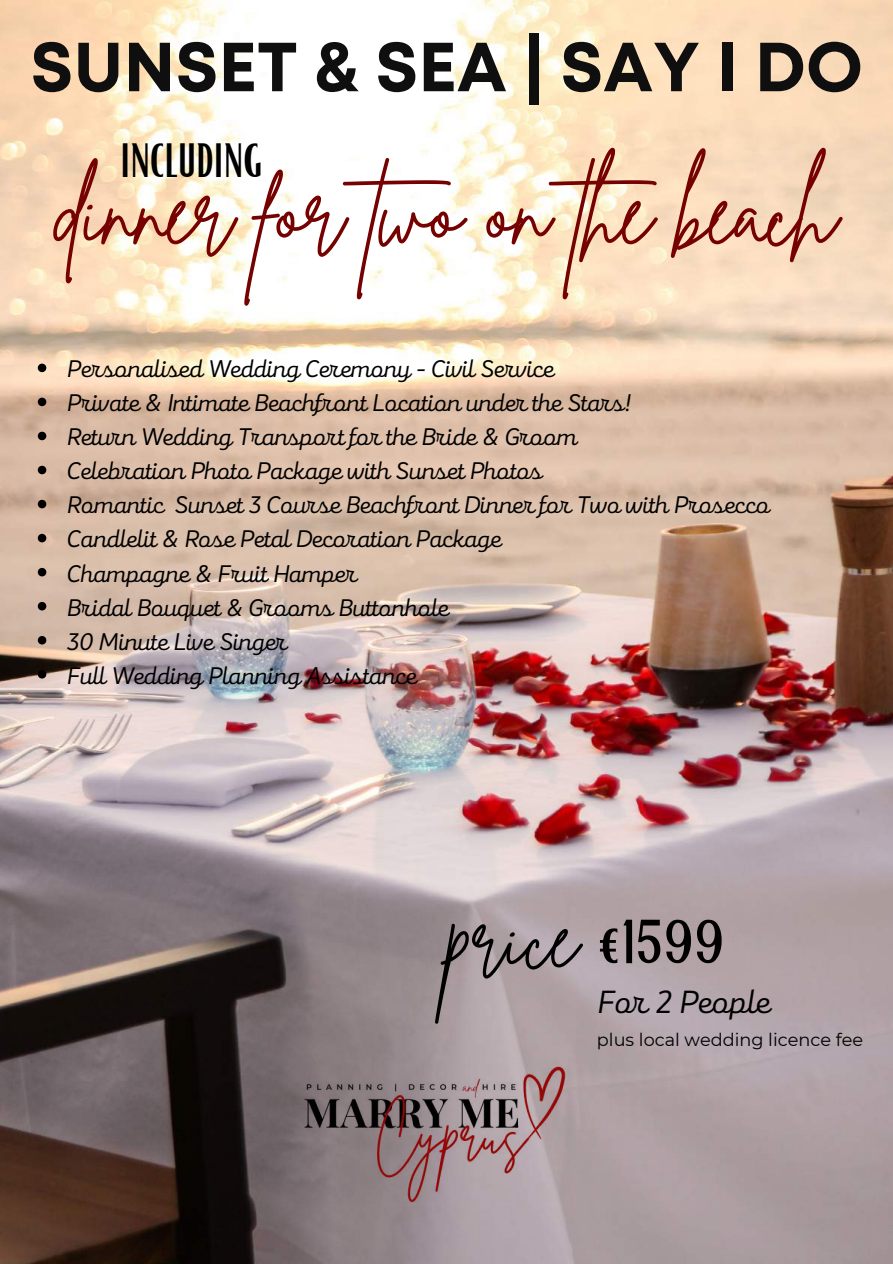
<style>
.page{position:relative;width:893px;height:1264px;background:#fff}
.page>*{position:absolute;margin:0;border:0;box-sizing:border-box;transform-origin:0 0}
.t1{font:96.15px "Brittany Signature";letter-spacing:-.025em;color:#760101}
.t2{font:85.35px "Brittany Signature";color:#000}
.t3{font:700 69.15px "Mont";color:#100f0f}
.t4{font:46.5px "Bright";color:#000}
.t5{font:33.3px "Mixa";color:#000}
.t6{font:24.9px/34px "Mixa";color:#000}
.t7{font:17.7px "Montserrat";color:#000}
.s1{font-family:"Bright";font-size:60px}
</style>
<div class="page">
<img style="left:0;top:0;width:892px;height:1263px">
<svg style="left:38px;top:363px;width:8px;height:9px"></svg>
<svg style="left:38px;top:397px;width:8px;height:9px"></svg>
<svg style="left:38px;top:432px;width:8px;height:8px"></svg>
<svg style="left:38px;top:466px;width:8px;height:8px"></svg>
<svg style="left:38px;top:500px;width:8px;height:8px"></svg>
<svg style="left:38px;top:534px;width:8px;height:8px"></svg>
<svg style="left:38px;top:568px;width:8px;height:8px"></svg>
<svg style="left:38px;top:602px;width:8px;height:8px"></svg>
<svg style="left:38px;top:636px;width:8px;height:8px"></svg>
<svg style="left:38px;top:670px;width:8px;height:8px"></svg>
<img style="left:278px;top:1029px;width:299px;height:201px">
<h3 class="t3" style="left:30px;top:41px;width:834px">SUNSET &amp; SEA | SAY I DO</h3>
<h3 class="t4" style="left:120px;top:130px;width:143px">INCLUDING</h3>
<h1 class="t1" style="left:56px;top:148px;width:783px">dinner for two on the beach</h1>
<p class="t6" style="left:67px;top:350px;width:704px">Personalised Wedding Ceremony - Civil Service<br>Private &amp; Intimate Beachfront Location under the Stars!<br>Return Wedding Transport for the Bride &amp; Groom<br>Celebration Photo Package with Sunset Photos<br>Romantic Sunset 3 Course Beachfront Dinner for Two with Prosecco Candlelit &amp; Rose Petal Decoration Package<br>Champagne &amp; Fruit Hamper<br>Bridal Bouquet &amp; Grooms Buttonhole<br>30 Minute Live Singer<br>Full Wedding Planning Assistance</p>
<h2 class="t2" style="left:446px;top:881px;width:279px">price <span class="s1">€1599</span></h2>
<h3 class="t5" style="left:597px;top:979px;width:175px">For 2 People</h3>
<p class="t7" style="left:597px;top:1028px;width:268px">plus local wedding licence fee</p>
</div>
